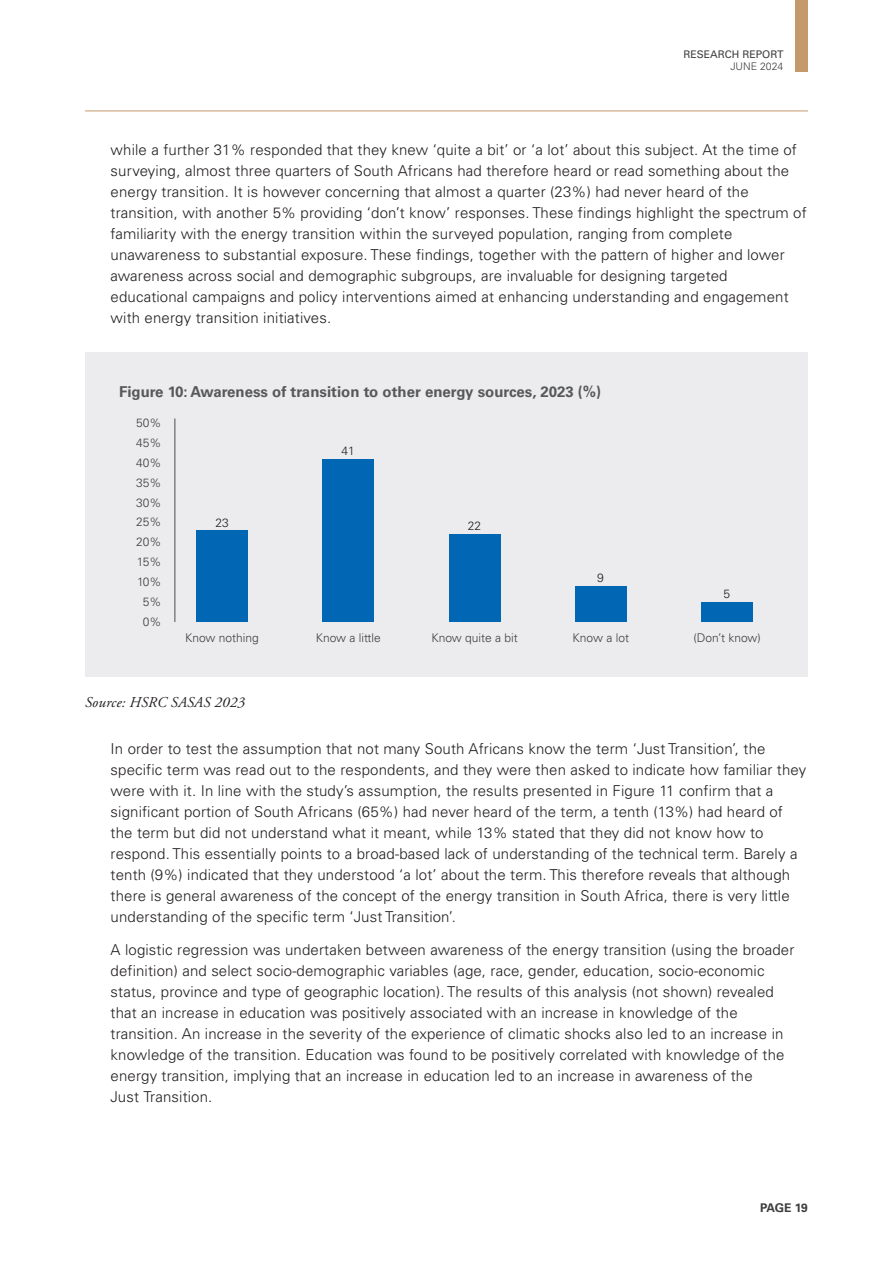
<style>
.page{position:relative;width:893px;height:1263px;background:#fff}
.page>*{position:absolute;margin:0;border:0;box-sizing:border-box;transform-origin:0 0}
.Bodycopy{font:300 15px/21px "Univers LT Std";letter-spacing:.01em;color:#231f20}
.AW_Figure_title{font:700 15px "Univers LT Std";color:#57585a}
.AW_Source{font:italic 15px "Adobe Garamond Pro";letter-spacing:.01em;color:#231f20}
.Label_AW{font:300 12px "Univers LT Std";color:#3e3e3f}
.Label_AW-2{font:300 12px "Univers LT Std";color:#231f20}
.t1{font:700 12px "Univers LT Std";letter-spacing:-.02em;color:#3e3e3f}
.t2{font:10.5px "Univers LT Std";color:#3e3e3f}
.t3{font:300 10.5px "Univers LT Std";color:#3e3e3f}
</style>
<div class="page">
<div style="left:795px;top:0;width:13px;height:71px;background:#c49a6d"></div>
<hr style="left:85px;top:111px;width:723px;height:1px;background:#c49a6d">
<div style="left:85px;top:352px;width:723px;height:324px;background:#ececee"></div>
<hr style="left:174px;top:418px;width:1px;height:204px;background:#4b4c4d">
<div style="left:197px;top:531px;width:51px;height:91px;background:#0166b3"></div>
<div style="left:323px;top:459px;width:51px;height:163px;background:#0166b3"></div>
<div style="left:449px;top:534px;width:51px;height:88px;background:#0166b3"></div>
<div style="left:702px;top:602px;width:51px;height:20px;background:#0166b3"></div>
<div style="left:575px;top:586px;width:51px;height:36px;background:#0166b3"></div>
<p class="t2" style="left:683px;top:48px;width:102px">RESEARCH REPORT</p>
<p class="t3" style="left:730px;top:60px;width:55px">JUNE 2024</p>
<p class="Bodycopy" style="left:111px;top:140px;width:698px">while a further 31% responded that they knew ‘quite a bit’ or ‘a lot’ about this subject. At the time of surveying, almost three quarters of South Africans had therefore heard or read something about the energy transition. It is however concerning that almost a quarter (23%) had never heard of the transition, with another 5% providing ‘don’t know’ responses. These findings highlight the spectrum of familiarity with the energy transition within the surveyed population, ranging from complete unawareness to substantial exposure. These findings, together with the pattern of higher and lower awareness across social and demographic subgroups, are invaluable for designing targeted educational campaigns and policy interventions aimed at enhancing understanding and engagement with energy transition initiatives.</p>
<p class="AW_Figure_title" style="left:119px;top:383px;width:484px">Figure 10: Awareness of transition to other energy sources, 2023 (%)</p>
<p class="Label_AW" style="left:136px;top:416px;width:27px">50%</p>
<p class="Label_AW" style="left:136px;top:436px;width:27px">45%</p>
<p class="Label_AW" style="left:136px;top:455px;width:27px">40%</p>
<p class="Label_AW" style="left:136px;top:475px;width:27px">35%</p>
<p class="Label_AW" style="left:136px;top:495px;width:27px">30%</p>
<p class="Label_AW" style="left:136px;top:515px;width:27px">25%</p>
<p class="Label_AW" style="left:136px;top:535px;width:27px">20%</p>
<p class="Label_AW" style="left:137px;top:555px;width:26px">15%</p>
<p class="Label_AW" style="left:137px;top:575px;width:26px">10%</p>
<p class="Label_AW" style="left:143px;top:594px;width:20px">5%</p>
<p class="Label_AW" style="left:143px;top:614px;width:20px">0%</p>
<p class="Label_AW" style="left:185px;top:630px;width:75px">Know nothing</p>
<p class="Label_AW-2" style="left:341px;top:444px;width:15px">41</p>
<p class="Label_AW-2" style="left:215px;top:515px;width:15px">23</p>
<p class="Label_AW-2" style="left:468px;top:519px;width:15px">22</p>
<p class="Label_AW-2" style="left:597px;top:571px;width:8px">9</p>
<p class="Label_AW" style="left:316px;top:630px;width:67px">Know a little</p>
<p class="Label_AW" style="left:431px;top:630px;width:88px">Know quite a bit</p>
<p class="Label_AW" style="left:573px;top:630px;width:58px">Know a lot</p>
<p class="Label_AW-2" style="left:723px;top:586px;width:8px">5</p>
<p class="Label_AW" style="left:693px;top:630px;width:69px">(Don’t know)</p>
<p class="AW_Source" style="left:85px;top:693px;width:161px">Source: HSRC SASAS 2023</p>
<p class="Bodycopy" style="left:111px;top:738px;width:697px">In order to test the assumption that not many South Africans know the term ‘Just Transition’, the specific term was read out to the respondents, and they were then asked to indicate how familiar they were with it. In line with the study’s assumption, the results presented in Figure 11 confirm that a significant portion of South Africans (65%) had never heard of the term, a tenth (13%) had heard of the term but did not understand what it meant, while 13% stated that they did not know how to respond. This essentially points to a broad-based lack of understanding of the technical term. Barely a tenth (9%) indicated that they understood ‘a lot’ about the term. This therefore reveals that although there is general awareness of the concept of the energy transition in South Africa, there is very little understanding of the specific term ‘Just Transition’.</p>
<p class="Bodycopy" style="left:111px;top:939px;width:685px">A logistic regression was undertaken between awareness of the energy transition (using the broader definition) and select socio-demographic variables (age, race, gender, education, socio-economic status, province and type of geographic location). The results of this analysis (not shown) revealed that an increase in education was positively associated with an increase in knowledge of the transition. An increase in the severity of the experience of climatic shocks also led to an increase in knowledge of the transition. Education was found to be positively correlated with knowledge of the energy transition, implying that an increase in education led to an increase in awareness of the<br>Just Transition.</p>
<p class="t1" style="left:760px;top:1201px;width:49px">PAGE 19</p>
</div>
